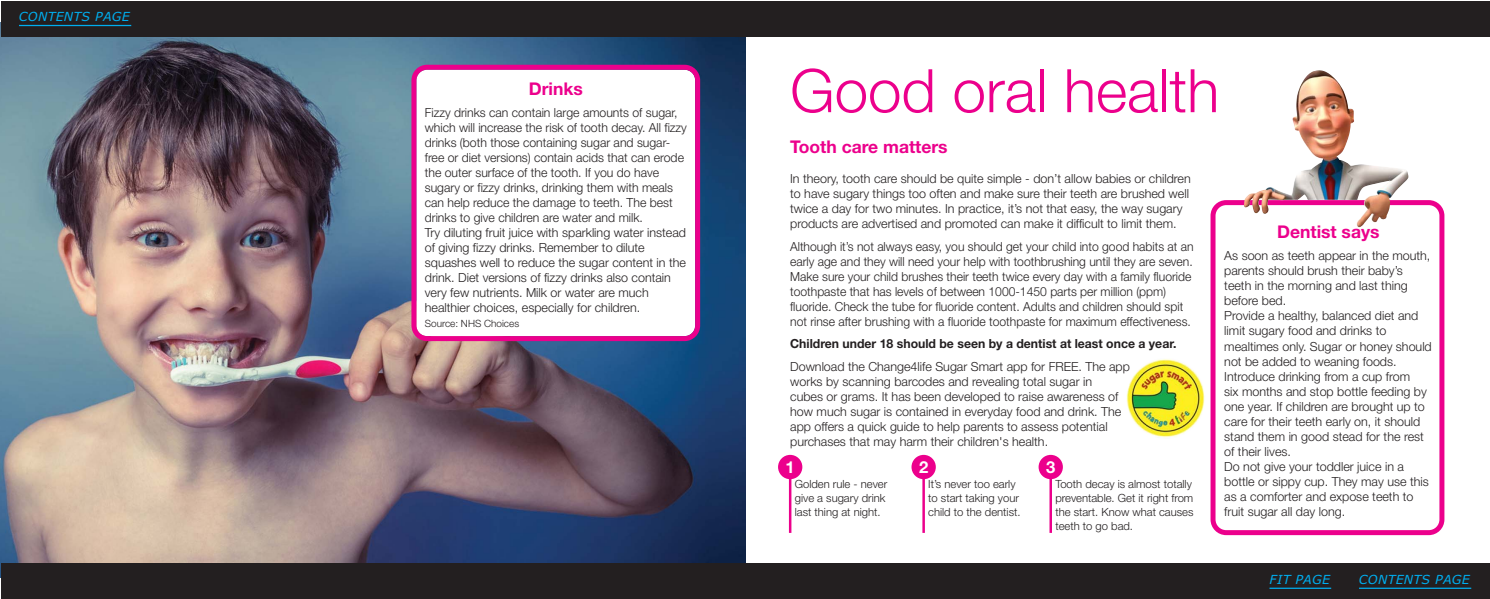
<style>
.page{position:relative;width:1490px;height:599px;background:#fff}
.page>*{position:absolute;margin:0;border:0;box-sizing:border-box;transform-origin:0 0}
.t1{font:300 60px "Helvetica Neue";color:#ec008c}
.t2{font:700 17.5px "Helvetica Neue";color:#ec008c}
.t3{font:700 16.5px "Helvetica Neue";color:#fff}
.t4{font:300 12.5px/15px "Helvetica Neue";color:#231f20}
.t5{font:700 12.5px "Helvetica Neue";color:#231f20}
.t6{font:italic 12.5px "Verdana";letter-spacing:.025em;color:#00aeef}
.t7{font:300 11.25px/13.8px "Helvetica Neue";color:#231f20}
.t8{font:300 10px "Helvetica Neue";color:#231f20}
</style>
<div class="page">
<svg style="left:1210px;top:200px;width:234px;height:335px"></svg>
<img style="left:1244px;top:124px;width:164px;height:103px">
<img style="left:0;top:22px;width:745px;height:555px">
<svg style="left:411px;top:65px;width:289px;height:276px"></svg>
<hr style="left:789px;top:472px;width:2px;height:60px;background:#ec008c">
<div style="left:778px;top:454px;width:24px;height:25px;background:#ec008c;border-radius:50%"></div>
<hr style="left:922px;top:472px;width:3px;height:60px;background:#ec008c">
<div style="left:911px;top:454px;width:25px;height:25px;background:#ec008c;border-radius:50%"></div>
<hr style="left:1049px;top:472px;width:3px;height:60px;background:#ec008c">
<div style="left:1038px;top:454px;width:25px;height:25px;background:#ec008c;border-radius:50%"></div>
<img style="left:1126px;top:358px;width:79px;height:80px;border-radius:50%">
<div style="left:1px;top:1px;width:1488px;height:35px;background:#231f20"></div>
<hr style="left:19px;top:25px;width:112px;height:1px;background:#00aeef">
<div style="left:1px;top:563px;width:1488px;height:35px;background:#231f20"></div>
<hr style="left:1269px;top:587px;width:62px;height:1px;background:#00aeef">
<hr style="left:1359px;top:587px;width:112px;height:1px;background:#00aeef">
<p class="t6" style="left:19px;top:10px;width:112px">CONTENTS PAGE</p>
<h2 class="t2" style="left:529px;top:82px;width:56px">Drinks</h2>
<p class="t4" style="left:425px;top:106px;width:264px">Fizzy drinks can contain large amounts of sugar, which will increase the risk of tooth decay. All fizzy drinks (both those containing sugar and sugar&shy;free or diet versions) contain acids that can erode the outer surface of the tooth. If you do have sugary or fizzy drinks, drinking them with meals can help reduce the damage to teeth. The best drinks to give children are water and milk.<br>Try diluting fruit juice with sparkling water instead of giving fizzy drinks. Remember to dilute squashes well to reduce the sugar content in the drink. Diet versions of fizzy drinks also contain very few nutrients. Milk or water are much healthier choices, especially for children.</p>
<p class="t8" style="left:425px;top:320px;width:96px">Source: NHS Choices</p>
<h1 class="t1" style="left:790px;top:69px;width:431px">Good oral health</h1>
<h2 class="t2" style="left:790px;top:140px;width:159px">Tooth care matters</h2>
<p class="t4" style="left:790px;top:172px;width:402px">In theory, tooth care should be quite simple - don’t allow babies or children to have sugary things too often and make sure their teeth are brushed well twice a day for two minutes. In practice, it’s not that easy, the way sugary products are advertised and promoted can make it difficult to limit them.</p>
<p class="t4" style="left:790px;top:240px;width:405px">Although it’s not always easy, you should get your child into good habits at an early age and they will need your help with toothbrushing until they are seven.<br>Make sure your child brushes their teeth twice every day with a family fluoride toothpaste that has levels of between 1000-1450 parts per million (ppm) fluoride. Check the tube for fluoride content. Adults and children should spit not rinse after brushing with a fluoride toothpaste for maximum effectiveness.</p>
<p class="t5" style="left:790px;top:339px;width:388px">Children under 18 should be seen by a dentist at least once a year.</p>
<p class="t4" style="left:790px;top:360px;width:341px">Download the Change4life Sugar Smart app for FREE. The app works by scanning barcodes and revealing total sugar in<br>cubes or grams. It has been developed to raise awareness of how much sugar is contained in everyday food and drink. The app offers a quick guide to help parents to assess potential purchases that may harm their children's health.</p>
<h3 class="t3" style="left:785px;top:460px;width:11px">1</h3>
<h3 class="t3" style="left:919px;top:460px;width:11px">2</h3>
<h3 class="t3" style="left:1046px;top:460px;width:11px">3</h3>
<p class="t7" style="left:795px;top:478px;width:94px">Golden rule - never give a sugary drink last thing at night.</p>
<p class="t7" style="left:928px;top:478px;width:94px">It’s never too early to start taking your child to the dentist.</p>
<p class="t7" style="left:1055px;top:478px;width:140px">Tooth decay is almost totally preventable. Get it right from the start. Know what causes teeth to go bad.</p>
<h2 class="t2" style="left:1277px;top:225px;width:104px">Dentist says</h2>
<p class="t4" style="left:1224px;top:249px;width:209px">As soon as teeth appear in the mouth, parents should brush their baby’s teeth in the morning and last thing before bed.<br>Provide a healthy, balanced diet and limit sugary food and drinks to mealtimes only. Sugar or honey should not be added to weaning foods.<br>Introduce drinking from a cup from<br>six months and stop bottle feeding by one year. If children are brought up to care for their teeth early on, it should stand them in good stead for the rest of their lives.<br>Do not give your toddler juice in a bottle or sippy cup. They may use this as a comforter and expose teeth to fruit sugar all day long.</p>
<p class="t6" style="left:1269px;top:572px;width:62px">FIT PAGE</p>
<p class="t6" style="left:1358px;top:572px;width:112px">CONTENTS PAGE</p>
</div>
